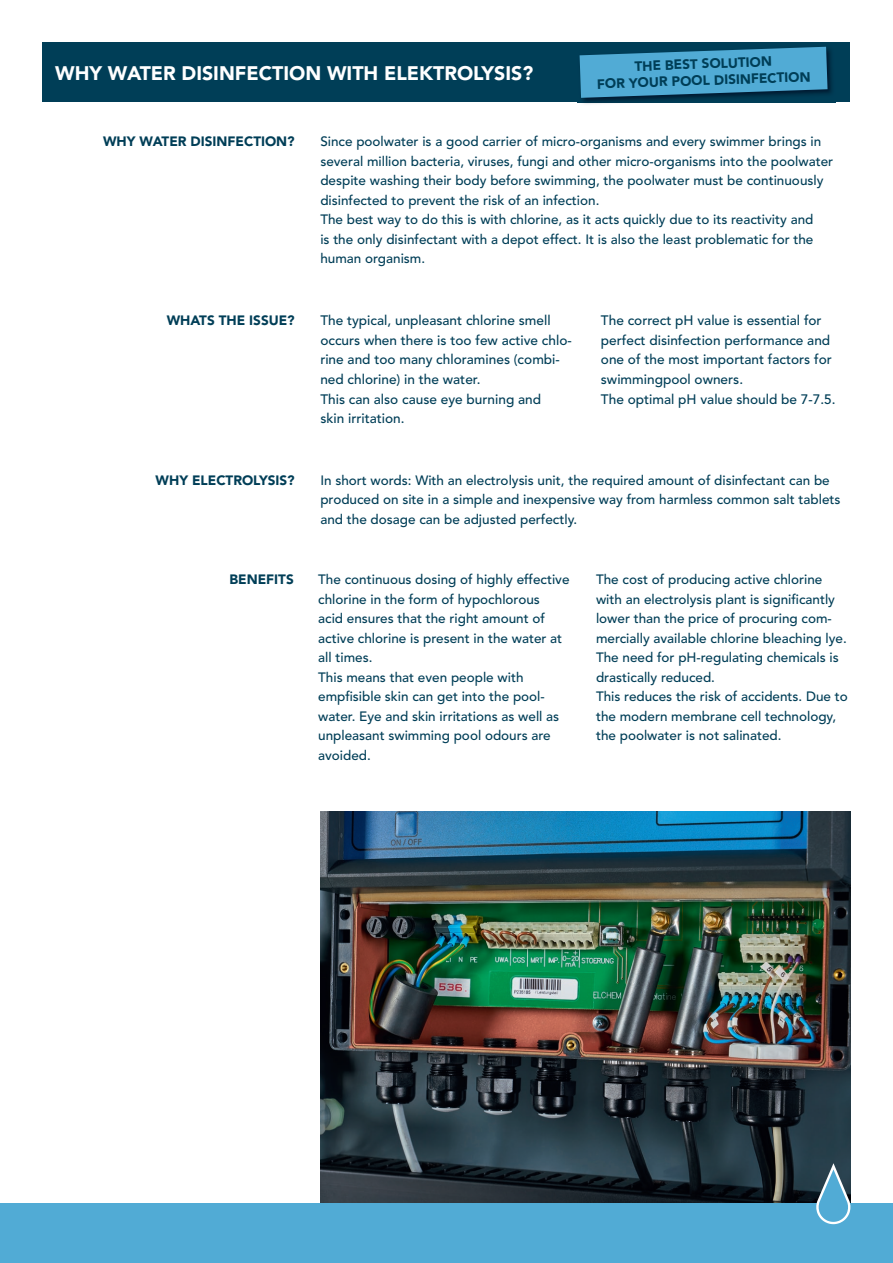
<style>
.page{position:relative;width:893px;height:1263px;background:#fff}
.page>*{position:absolute;margin:0;border:0;box-sizing:border-box;transform-origin:0 0}
.t1{font:900 19.5px "Avenir";color:#fff}
.t2{font:500 13.65px/19.6px "Avenir";color:#003e57}
.t3{font:500 13.5px/19.5px "Avenir";color:#003e57}
.t4{font:900 13.5px/16.5px "Avenir";color:#003e57;text-align:center}
</style>
<div class="page">
<img style="left:320px;top:811px;width:530px;height:392px">
<div style="left:0;top:1203px;width:893px;height:60px;background:#51abd5"></div>
<svg style="left:816px;top:1163px;width:34px;height:61px"></svg>
<div style="left:43px;top:43px;width:807px;height:59px;background:#003e57"></div>
<img style="left:578px;top:46px;width:257px;height:58px">
<svg style="left:580px;top:47px;width:247px;height:51px;background:#4396bd"></svg>
<h1 class="t1" style="left:55px;top:61px;width:479px">WHY WATER DISINFECTION WITH ELEKTROLYSIS?</h1>
<p class="t4" style="left:596px;top:59px;width:215px;rotate:-2deg">THE BEST SOLUTION<br>FOR YOUR POOL DISINFECTION</p>
<p class="t4" style="left:103px;top:133px;width:193px">WHY WATER DISINFECTION?</p>
<p class="t3" style="left:320px;top:132px;width:514px">Since poolwater is a good carrier of micro-organisms and every swimmer brings in several million bacteria, viruses, fungi and other micro-organisms into the poolwater despite washing their body before swimming, the poolwater must be continuously disinfected to prevent the risk of an infection.<br>The best way to do this is with chlorine, as it acts quickly due to its reactivity and<br>is the only disinfectant with a depot effect. It is also the least problematic for the human organism.</p>
<p class="t4" style="left:167px;top:312px;width:130px">WHATS THE ISSUE?</p>
<p class="t2" style="left:320px;top:311px;width:253px">The typical, unpleasant chlorine smell occurs when there is too few active chlo&shy;rine and too many chloramines (combi&shy;ned chlorine) in the water.<br>This can also cause eye burning and<br>skin irritation.</p>
<p class="t2" style="left:601px;top:311px;width:236px">The correct pH value is essential for perfect disinfection performance and one of the most important factors for swimmingpool owners.<br>The optimal pH value should be 7-7.5.</p>
<p class="t4" style="left:156px;top:472px;width:141px">WHY ELECTROLYSIS?</p>
<p class="t3" style="left:320px;top:471px;width:522px">In short words: With an electrolysis unit, the required amount of disinfectant can be produced on site in a simple and inexpensive way from harmless common salt tablets and the dosage can be adjusted perfectly.</p>
<p class="t4" style="left:229px;top:571px;width:66px">BENEFITS</p>
<p class="t3" style="left:318px;top:570px;width:253px">The continuous dosing of highly effective chlorine in the form of hypochlorous<br>acid ensures that the right amount of active chlorine is present in the water at all times.<br>This means that even people with empfisible skin can get into the pool&shy;water. Eye and skin irritations as well as unpleasant swimming pool odours are avoided.</p>
<p class="t3" style="left:596px;top:570px;width:253px">The cost of producing active chlorine with an electrolysis plant is significantly lower than the price of procuring com&shy;mercially available chlorine bleaching lye.<br>The need for pH-regulating chemicals is drastically reduced.<br>This reduces the risk of accidents. Due to the modern membrane cell technology, the poolwater is not salinated.</p>
</div>
